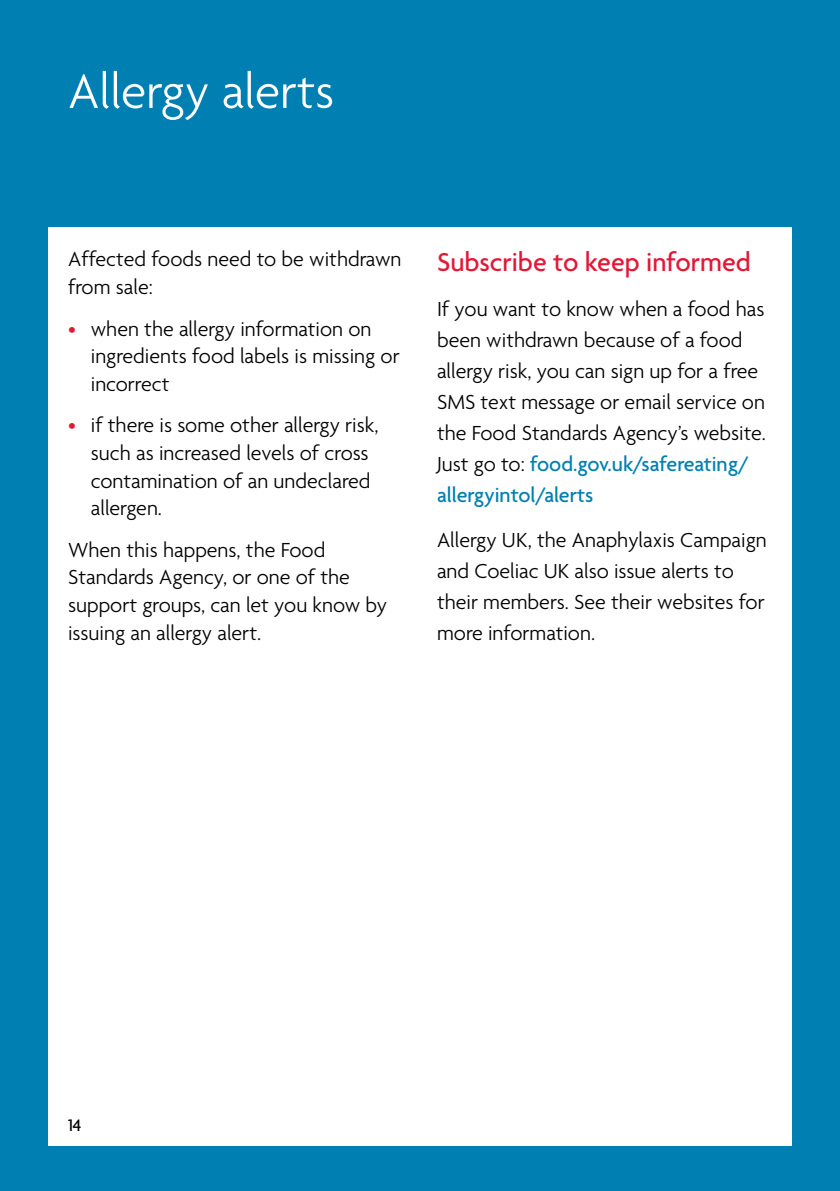
<style>
.page{position:relative;width:840px;height:1191px;background:#fff}
.page>*{position:absolute;margin:0;border:0;box-sizing:border-box;transform-origin:0 0}
.Head{font:300 52px "Agenda";color:#fff}
.t1{font:500 28px "Agenda";color:#e31837}
._04_-_Main_text{font:300 22px/27.6px "Agenda";color:#000}
.t2{font:500 18px "Agenda";color:#000}
.s1{color:#e31837}
.s2{font-weight:500;color:#0080b2}
</style>
<div class="page">
<div style="left:0;top:0;width:839px;height:1191px;background:#0080b2"></div>
<div style="left:48px;top:227px;width:743px;height:918px;background:#fff"></div>
<hr style="left:839px;top:0;width:1px;height:1191px;background:#9f218b">
<p class="Head" style="left:68px;top:61px;width:267px">Allergy alerts</p>
<p class="_04_-_Main_text" style="left:68px;top:245px;width:335px">Affected foods need to be withdrawn from sale:</p>
<p class="_04_-_Main_text" style="left:91px;top:314px;width:310px;text-indent:-23px"><span class="s1">•</span> when the allergy information on ingredients food labels is missing or incorrect</p>
<p class="_04_-_Main_text" style="left:91px;top:411px;width:289px;text-indent:-23px"><span class="s1">•</span> if there is some other allergy risk, such as increased levels of cross contamination of an undeclared allergen.</p>
<p class="_04_-_Main_text" style="left:68px;top:535px;width:320px">When this happens, the Food<br>Standards Agency, or one of the support groups, can let you know by issuing an allergy alert.</p>
<h2 class="t1" style="left:437px;top:245px;width:315px">Subscribe to keep informed</h2>
<p class="_04_-_Main_text" style="left:437px;top:293px;width:330px;line-height:31px">If you want to know when a food has been withdrawn because of a food allergy risk, you can sign up for a free SMS text message or email service on the Food Standards Agency’s website.<br>Just go to: <span class="s2">food.gov.uk/safereating/ allergyintol/alerts</span></p>
<p class="_04_-_Main_text" style="left:437px;top:524px;width:331px;line-height:31px">Allergy UK, the Anaphylaxis Campaign and Coeliac UK also issue alerts to their members. See their websites for more information.</p>
<p class="t2" style="left:68px;top:1114px;width:15px">14</p>
</div>
